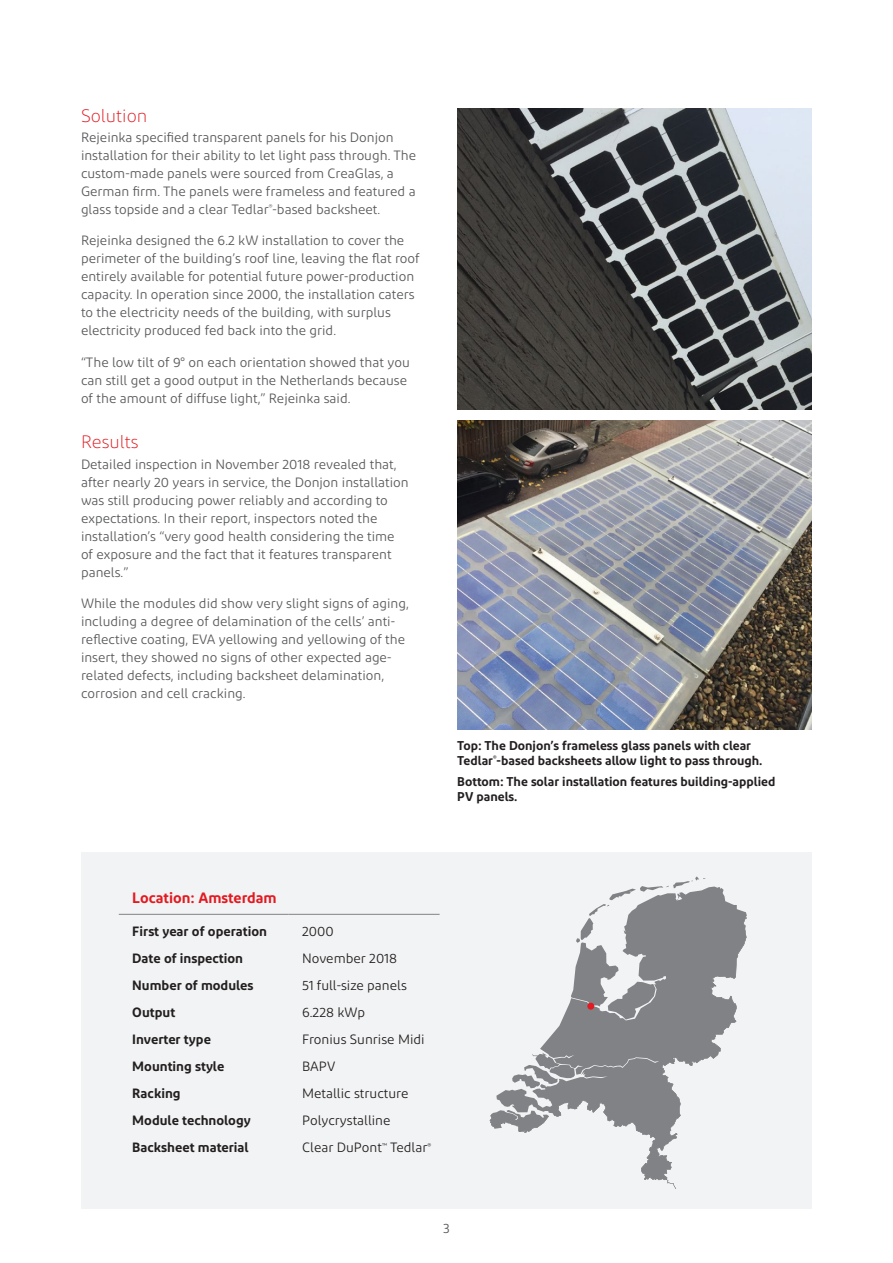
<style>
.page{position:relative;width:893px;height:1263px;background:#fff}
.page>*{position:absolute;margin:0;border:0;box-sizing:border-box;transform-origin:0 0}
.Subhead_small_-_red{font:300 18px "Diodrum";color:#e21a21}
.Table_Header{font:600 15px "Diodrum";color:#e21a21}
.Body{font:13.5px/18px "Diodrum";color:#57585a}
.Table_Body{font:600 13.5px "Diodrum";color:#231f20}
.Table_Body-2{font:13.5px "Diodrum";color:#231f20}
.t1{font:600 12.75px/15px "Diodrum";color:#231f20}
</style>
<div class="page">
<img style="left:458px;top:108px;width:354px;height:302px">
<img style="left:458px;top:421px;width:354px;height:309px">
<div style="left:81px;top:853px;width:731px;height:356px;background:#f2f3f4"></div>
<hr style="left:119px;top:914px;width:170px;height:1px;background:#808285">
<hr style="left:289px;top:914px;width:151px;height:1px;background:#808285">
<svg style="left:496px;top:886px;width:251px;height:294px"></svg>
<div style="left:587px;top:1003px;width:7px;height:7px;background:#e21a21;border-radius:50%"></div>
<svg style="left:490px;top:1110px;width:58px;height:23px"></svg>
<p class="Subhead_small_-_red" style="left:81px;top:105px;width:68px">Solution</p>
<p class="Body" style="left:81px;top:128px;width:337px">Rejeinka specified transparent panels for his Donjon installation for their ability to let light pass through. The custom-made panels were sourced from CreaGlas, a German firm. The panels were frameless and featured a glass topside and a clear Tedlar<sup>®</sup>-based backsheet.</p>
<p class="Body" style="left:81px;top:231px;width:340px">Rejeinka designed the 6.2 kW installation to cover the perimeter of the building’s roof line, leaving the flat roof entirely available for potential future power-production capacity. In operation since 2000, the installation caters to the electricity needs of the building, with surplus electricity produced fed back into the grid.</p>
<p class="Body" style="left:81px;top:353px;width:330px">“The low tilt of 9° on each orientation showed that you can still get a good output in the Netherlands because of the amount of diffuse light,” Rejeinka said.</p>
<p class="Subhead_small_-_red" style="left:81px;top:431px;width:59px">Results</p>
<p class="Body" style="left:81px;top:455px;width:329px">Detailed inspection in November 2018 revealed that, after nearly 20 years in service, the Donjon installation was still producing power reliably and according to expectations. In their report, inspectors noted the installation’s “very good health considering the time of exposure and the fact that it features transparent panels.”</p>
<p class="Body" style="left:81px;top:594px;width:329px">While the modules did show very slight signs of aging, including a degree of delamination of the cells’ anti&shy;reflective coating, EVA yellowing and yellowing of the insert, they showed no signs of other expected age&shy;related defects, including backsheet delamination, corrosion and cell cracking.</p>
<p class="t1" style="left:457px;top:737px;width:307px">Top: The Donjon’s frameless glass panels with clear<br>Tedlar<sup>®</sup>-based backsheets allow light to pass through.</p>
<p class="t1" style="left:457px;top:774px;width:320px">Bottom: The solar installation features building-applied<br>PV panels.</p>
<p class="Table_Header" style="left:132px;top:888px;width:146px">Location: Amsterdam</p>
<p class="Table_Body" style="left:132px;top:923px;width:136px">First year of operation</p>
<p class="Table_Body-2" style="left:302px;top:923px;width:33px">2000</p>
<p class="Table_Body" style="left:132px;top:950px;width:112px">Date of inspection</p>
<p class="Table_Body-2" style="left:302px;top:950px;width:96px">November 2018</p>
<p class="Table_Body" style="left:132px;top:977px;width:123px">Number of modules</p>
<p class="Table_Body-2" style="left:302px;top:977px;width:106px">51 full-size panels</p>
<p class="Table_Body" style="left:132px;top:1004px;width:45px">Output</p>
<p class="Table_Body-2" style="left:302px;top:1004px;width:64px">6.228 kWp</p>
<p class="Table_Body" style="left:132px;top:1031px;width:80px">Inverter type</p>
<p class="Table_Body-2" style="left:302px;top:1031px;width:124px">Fronius Sunrise Midi</p>
<p class="Table_Body" style="left:132px;top:1058px;width:94px">Mounting style</p>
<p class="Table_Body-2" style="left:302px;top:1058px;width:35px">BAPV</p>
<p class="Table_Body" style="left:132px;top:1085px;width:50px">Racking</p>
<p class="Table_Body-2" style="left:302px;top:1085px;width:108px">Metallic structure</p>
<p class="Table_Body" style="left:132px;top:1112px;width:120px">Module technology</p>
<p class="Table_Body-2" style="left:302px;top:1112px;width:90px">Polycrystalline</p>
<p class="Table_Body" style="left:132px;top:1139px;width:118px">Backsheet material</p>
<p class="Table_Body-2" style="left:302px;top:1139px;width:131px">Clear DuPont<sup>™</sup> Tedlar<sup>®</sup></p>
<p class="Body" style="left:443px;top:1219px;width:8px">3</p>
</div>
